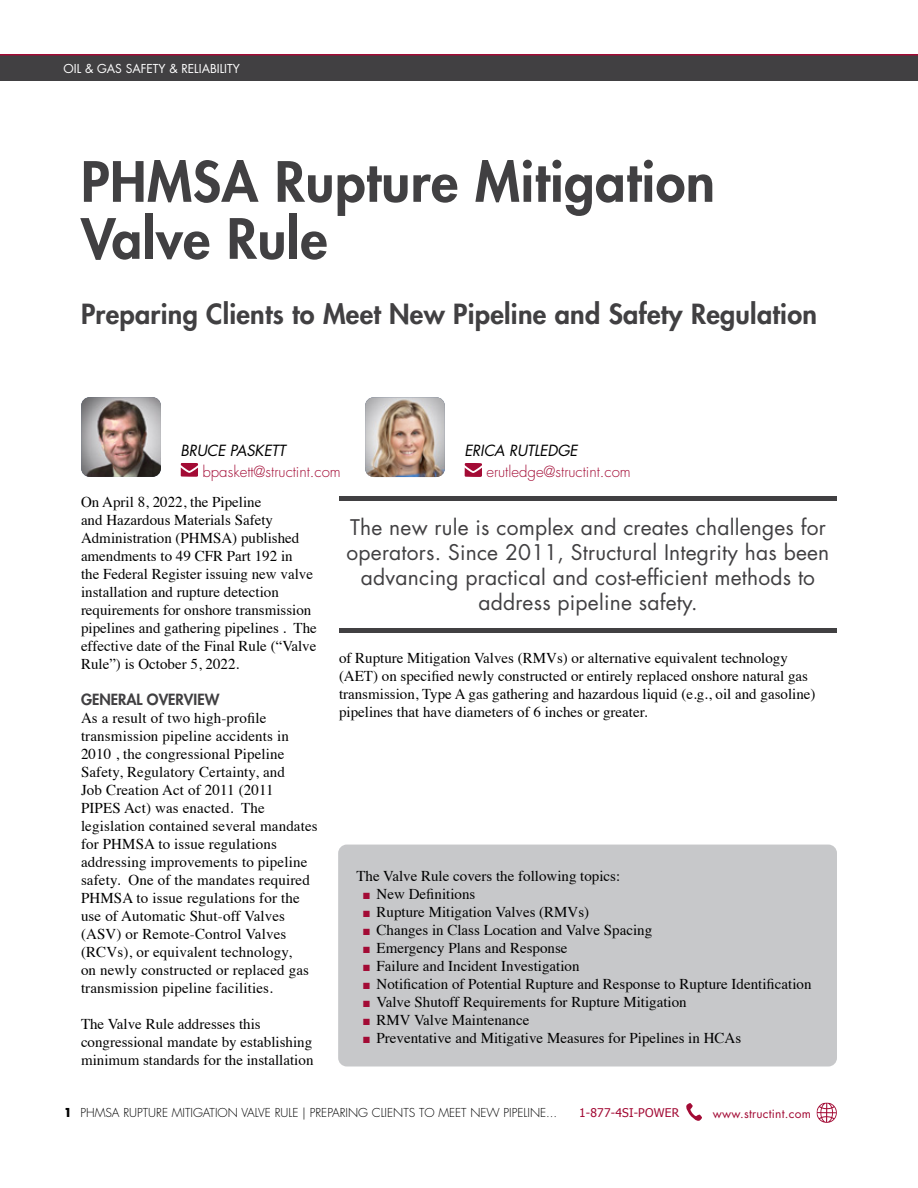
<style>
.page{position:relative;width:918px;height:1188px;background:#fff}
.page>*{position:absolute;margin:0;border:0;box-sizing:border-box;transform-origin:0 0}
.t1{font:800 54px/57px "Futura Std";letter-spacing:.01em;color:#414042}
.t2{font:800 27px "Futura Std";letter-spacing:.01em;color:#414042}
.t3{font:21px/25.2px "Futura Std";letter-spacing:.01em;color:#414042;text-align:center}
.Paragraph_Style_1{font:15px/18px "Times";color:#000}
.t4{font:300 15px "Futura Std";color:#a30b35}
.t5{font:italic 15px "Futura Std";letter-spacing:-.01em;color:#000}
.Paragraph_Style_1-2{font:800 15px "Futura Std";color:#414042}
.t6{font:300 12px "Futura Std";color:#000}
.t7{font:12px "Futura Std";color:#fff}
.t8{font:12px "Futura Std";letter-spacing:.02em;color:#a30b35}
.t9{font:12px "Tahoma";letter-spacing:.02em;color:#a30b35}
.s1{color:#a30b35}
.s2{font-weight:700}
</style>
<div class="page">
<svg style="left:686px;top:1103px;width:16px;height:18px"></svg>
<svg style="left:816px;top:1102px;width:21px;height:21px"></svg>
<div style="left:338px;top:845px;width:499px;height:221px;background:#c7c8ca;border-radius:9px"></div>
<svg style="left:180px;top:463px;width:18px;height:14px"></svg>
<img style="left:81px;top:397px;width:80px;height:80px">
<svg style="left:464px;top:463px;width:18px;height:14px"></svg>
<img style="left:365px;top:397px;width:80px;height:80px">
<div style="left:0;top:54px;width:918px;height:27px;background:#414042"></div>
<hr style="left:0;top:54px;width:918px;height:2px;background:#a30b35">
<div style="left:339px;top:628px;width:498px;height:5px;background:#414042"></div>
<hr style="left:339px;top:497px;width:498px;height:4px;background:#414042">
<p class="t7" style="left:64px;top:61px;width:178px">OIL &amp; GAS SAFETY &amp; RELIABILITY</p>
<p class="t1" style="left:81px;top:153px;width:636px">PHMSA Rupture Mitigation<br>Valve Rule</p>
<p class="t2" style="left:81px;top:297px;width:737px">Preparing Clients to Meet New Pipeline and Safety Regulation</p>
<p class="t5" style="left:180px;top:441px;width:106px">BRUCE PASKETT</p>
<p class="t4" style="left:203px;top:462px;width:140px">bpaskett@structint.com</p>
<p class="t5" style="left:464px;top:441px;width:115px">ERICA RUTLEDGE</p>
<p class="t4" style="left:486px;top:462px;width:146px">erutledge@structint.com</p>
<p class="Paragraph_Style_1" style="left:81px;top:492px;width:237px">On April 8, 2022, the Pipeline<br>and Hazardous Materials Safety Administration (PHMSA) published amendments to 49 CFR Part 192 in<br>the Federal Register issuing new valve installation and rupture detection requirements for onshore transmission pipelines and gathering pipelines . The effective date of the Final Rule (“Valve Rule”) is October 5, 2022.</p>
<p class="Paragraph_Style_1-2" style="left:81px;top:690px;width:140px">GENERAL OVERVIEW</p>
<p class="Paragraph_Style_1" style="left:81px;top:708px;width:238px">As a result of two high-profile transmission pipeline accidents in 2010 , the congressional Pipeline Safety, Regulatory Certainty, and<br>Job Creation Act of 2011 (2011<br>PIPES Act) was enacted. The legislation contained several mandates for PHMSA to issue regulations addressing improvements to pipeline safety. One of the mandates required PHMSA to issue regulations for the use of Automatic Shut-off Valves (ASV) or Remote-Control Valves (RCVs), or equivalent technology,<br>on newly constructed or replaced gas transmission pipeline facilities.</p>
<p class="Paragraph_Style_1" style="left:81px;top:1014px;width:234px">The Valve Rule addresses this congressional mandate by establishing minimum standards for the installation</p>
<p class="t3" style="left:347px;top:515px;width:484px">The new rule is complex and creates challenges for operators. Since 2011, Structural Integrity has been advancing practical and cost-efficient methods to address pipeline safety.</p>
<p class="Paragraph_Style_1" style="left:339px;top:648px;width:478px">of Rupture Mitigation Valves (RMVs) or alternative equivalent technology (AET) on specified newly constructed or entirely replaced onshore natural gas transmission, Type A gas gathering and hazardous liquid (e.g., oil and gasoline) pipelines that have diameters of 6 inches or greater.</p>
<p class="Paragraph_Style_1" style="left:356px;top:865px;width:265px">The Valve Rule covers the following topics:</p>
<p class="Paragraph_Style_1" style="left:363px;top:883px;width:114px"><span class="s1">■</span> New Definitions</p>
<p class="Paragraph_Style_1" style="left:363px;top:901px;width:228px"><span class="s1">■</span> Rupture Mitigation Valves (RMVs)</p>
<p class="Paragraph_Style_1" style="left:363px;top:919px;width:291px"><span class="s1">■</span> Changes in Class Location and Valve Spacing</p>
<p class="Paragraph_Style_1" style="left:363px;top:937px;width:206px"><span class="s1">■</span> Emergency Plans and Response</p>
<p class="Paragraph_Style_1" style="left:363px;top:955px;width:218px"><span class="s1">■</span> Failure and Incident Investigation</p>
<p class="Paragraph_Style_1" style="left:363px;top:973px;width:450px"><span class="s1">■</span> Notification of Potential Rupture and Response to Rupture Identification</p>
<p class="Paragraph_Style_1" style="left:363px;top:991px;width:325px"><span class="s1">■</span> Valve Shutoff Requirements for Rupture Mitigation</p>
<p class="Paragraph_Style_1" style="left:363px;top:1009px;width:168px"><span class="s1">■</span> RMV Valve Maintenance</p>
<p class="Paragraph_Style_1" style="left:363px;top:1027px;width:380px"><span class="s1">■</span> Preventative and Mitigative Measures for Pipelines in HCAs</p>
<p class="t6" style="left:64px;top:1106px;width:495px"><span class="s2">1</span> PHMSA RUPTURE MITIGATION VALVE RULE | PREPARING CLIENTS TO MEET NEW PIPELINE...</p>
<p class="t9" style="left:579px;top:1105px;width:102px">1-877-4SI-POWER</p>
<p class="t8" style="left:713px;top:1106px;width:100px">www.structint.com</p>
</div>
